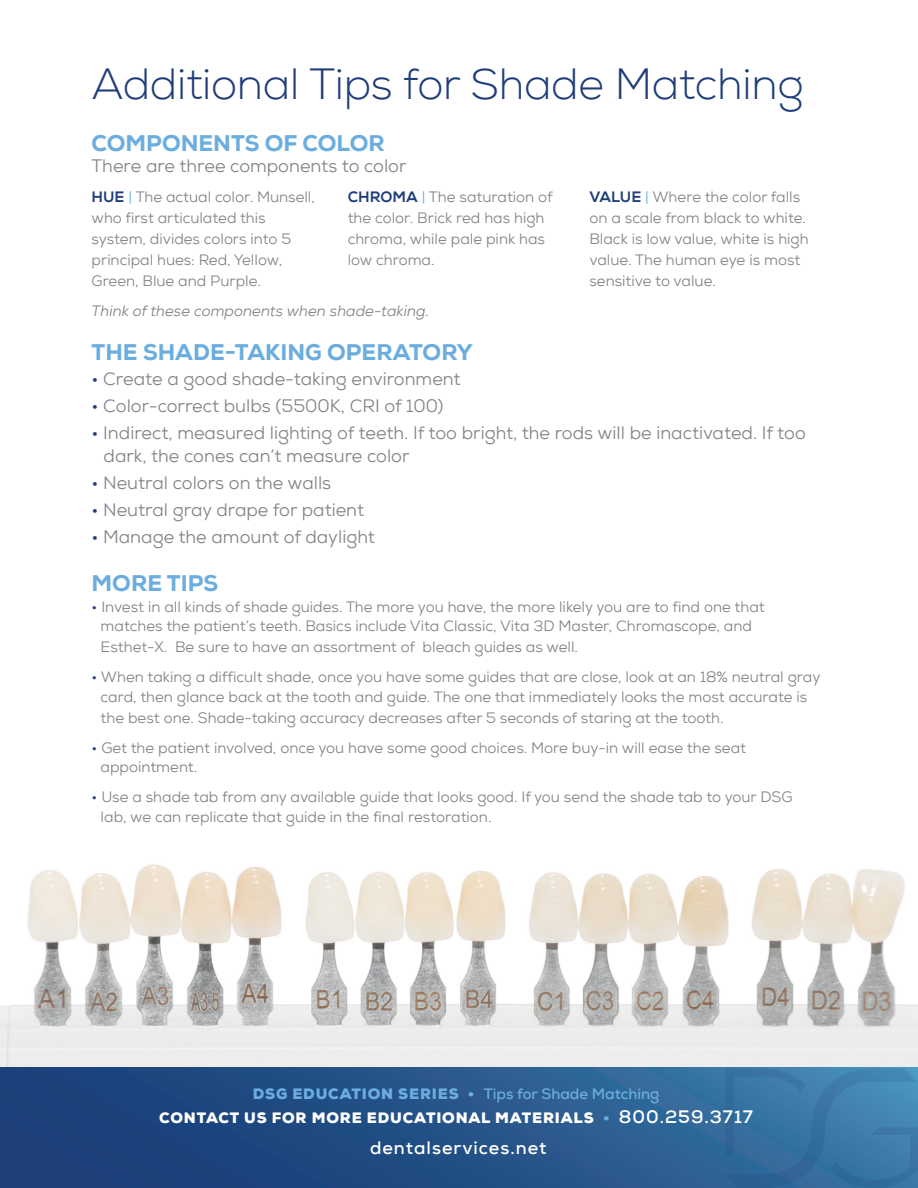
<style>
.page{position:relative;width:918px;height:1188px;background:#fff}
.page>*{position:absolute;margin:0;border:0;box-sizing:border-box;transform-origin:0 0}
.t1{font:300 43.5px "Nexa";letter-spacing:-.005em;color:#203d79}
.t2{font:800 22.5px "Nexa";color:#6badde}
.t3{font:18px/22.5px "Nexa";color:#818386}
.t4{font:700 18px "Nexa";letter-spacing:.055em;color:#fff}
.t5{font:15px/21px "Nexa";color:#818386}
.t6{font:900 15px/24px "Nexa";letter-spacing:.055em;color:#fff;text-align:center}
.t7{font:italic 15px "Nexa";color:#818386}
.s1{font-family:"Nexa X Bold";color:#213e7b}
.s2{color:#6badde}
.s3{color:#213e7b}
.s4{font-weight:700;color:#6badde}
.s5{font-weight:700;font-size:18px}
</style>
<div class="page">
<img style="left:0;top:864px;width:918px;height:203px">
<svg style="left:0;top:1067px;width:918px;height:121px;background:#245086"></svg>
<svg style="left:725px;top:1069px;width:191px;height:119px;background:#3976a5"></svg>
<h1 class="t1" style="left:92px;top:58px;width:714px">Additional Tips for Shade Matching</h1>
<h2 class="t2" style="left:92px;top:129px;width:295px">COMPONENTS OF COLOR</h2>
<p class="t3" style="left:92px;top:155px;width:317px">There are three components to color</p>
<p class="t5" style="left:92px;top:186px;width:225px"><span class="s1">HUE</span> <span class="s2">|</span> The actual color. Munsell, who first articulated this system, divides colors into 5 principal hues: Red, Yellow,<br>Green, Blue and Purple.</p>
<p class="t5" style="left:589px;top:186px;width:221px"><span class="s1">VALUE</span> <span class="s2">|</span> Where the color falls on a scale from black to white.<br>Black is low value, white is high value. The human eye is most sensitive to value.</p>
<p class="t5" style="left:348px;top:186px;width:207px"><span class="s1">CHROMA</span> <span class="s2">|</span> The saturation of the color. Brick red has high chroma, while pale pink has low chroma.</p>
<p class="t7" style="left:92px;top:301px;width:339px">Think of these components when shade-taking.</p>
<h2 class="t2" style="left:92px;top:338px;width:383px">THE SHADE-TAKING OPERATORY</h2>
<p class="t3" style="left:92px;top:368px;width:371px"><span class="s3">•</span> Create a good shade-taking environment</p>
<p class="t3" style="left:92px;top:395px;width:353px"><span class="s3">•</span> Color-correct bulbs (5500K, CRI of 100)</p>
<p class="t3" style="left:104px;top:422px;width:704px;text-indent:-12px"><span class="s3">•</span> Indirect, measured lighting of teeth. If too bright, the rods will be inactivated. If too dark, the cones can’t measure color</p>
<p class="t3" style="left:92px;top:471px;width:241px"><span class="s3">•</span> Neutral colors on the walls</p>
<p class="t3" style="left:92px;top:498px;width:274px"><span class="s3">•</span> Neutral gray drape for patient</p>
<p class="t3" style="left:92px;top:525px;width:285px"><span class="s3">•</span> Manage the amount of daylight</p>
<h2 class="t2" style="left:92px;top:569px;width:128px">MORE TIPS</h2>
<p class="t5" style="left:92px;top:597px;width:675px;line-height:19.5px;text-align:center"><span class="s3">•</span> Invest in all kinds of shade guides. The more you have, the more likely you are to find one that matches the patient’s teeth. Basics include Vita Classic, Vita 3D Master, Chromascope, and</p>
<p class="t5" style="left:101px;top:637px;width:479px">Esthet-X. Be sure to have an assortment of bleach guides as well.</p>
<p class="t5" style="left:92px;top:667px;width:730px;line-height:19.5px;text-align:center"><span class="s3">•</span> When taking a difficult shade, once you have some guides that are close, look at an 18% neutral gray card, then glance back at the tooth and guide. The one that immediately looks the most accurate is</p>
<p class="t5" style="left:101px;top:707px;width:624px">the best one. Shade-taking accuracy decreases after 5 seconds of staring at the tooth.</p>
<p class="t5" style="left:101px;top:738px;width:647px;line-height:19.5px;text-indent:-9px"><span class="s3">•</span> Get the patient involved, once you have some good choices. More buy-in will ease the seat appointment.</p>
<p class="t5" style="left:101px;top:787px;width:694px;line-height:19.5px;text-indent:-9px"><span class="s3">•</span> Use a shade tab from any available guide that looks good. If you send the shade tab to your DSG lab, we can replicate that guide in the final restoration.</p>
<p class="t6" style="left:159px;top:1082px;width:595px"><span class="s2">DSG EDUCATION SERIES •</span> <span class="s4">Tips for Shade Matching<br></span>CONTACT US FOR MORE EDUCATIONAL MATERIALS <span class="s2">•</span> <span class="s5">800.259.3717</span></p>
<p class="t4" style="left:370px;top:1137px;width:178px">dentalservices.net</p>
</div>
